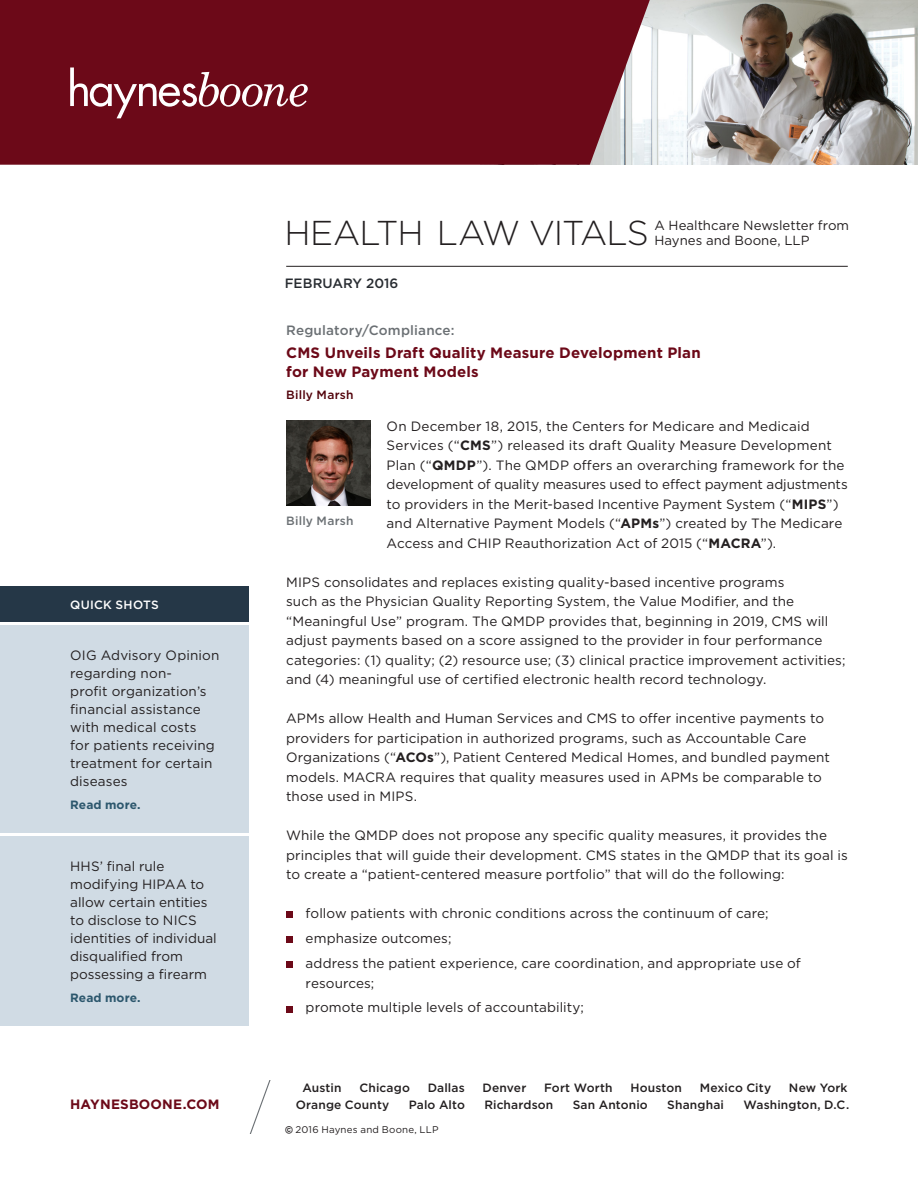
<style>
.page{position:relative;width:918px;height:1188px;background:#fff}
.page>*{position:absolute;margin:0;border:0;box-sizing:border-box;transform-origin:0 0}
.t1{font:300 34.5px "Gotham";letter-spacing:-.03em;color:#231f20}
.Title_-_Headline_10{font:700 15px/19.5px "Gotham";letter-spacing:.01em;color:#6c0918}
.Bodycopy_9_13pt{font:13.5px/19.5px "Gotham";letter-spacing:.005em;color:#231f20}
.Bullet_bodycopy{font:13.5px/19.5px "Gotham";letter-spacing:.005em;color:#231f20}
.Title_-_Section_9pt{font:500 13.5px "Gotham";letter-spacing:.01em;color:#6b7074}
.t2{font:700 13.5px "Gotham";letter-spacing:.015em;color:#6c0918}
.t3{font:500 13.5px "Gotham";letter-spacing:.005em;color:#282c31}
.t4{font:13.2px/15px "Gotham";letter-spacing:.005em;color:#231f20}
.t5{font:500 12px "Gotham";letter-spacing:.01em;color:#231f20}
.Bodycopy_9_13pt-2{font:700 12px "Gotham";letter-spacing:.01em;color:#2c576d}
.Title_-_Writer_8_13p{font:500 12px "Gotham";letter-spacing:.02em;color:#500009}
.t6{font:500 12px "Gotham";letter-spacing:.025em;color:#fff}
.Writer_8_10pt{font:500 12px "Gotham";letter-spacing:.02em;color:#6b7074}
.t7{font:9.75px "Gotham";letter-spacing:.02em;color:#231f20}
.s1{font-weight:700}
.s2{font-family:"Gill Sans";font-weight:700}
</style>
<div class="page">
<img style="left:655px;top:0;width:263px;height:165px">
<div style="left:0;top:0;width:655px;height:165px;background:#6c0918"></div>
<svg style="left:70px;top:67px;width:238px;height:51px;background:#873643"></svg>
<svg style="left:249px;top:1080px;width:22px;height:54px"></svg>
<div style="left:286px;top:912px;width:7px;height:6px;background:#6c0918"></div>
<div style="left:286px;top:937px;width:7px;height:6px;background:#6c0918"></div>
<div style="left:286px;top:962px;width:7px;height:6px;background:#6c0918"></div>
<div style="left:286px;top:1006px;width:7px;height:6px;background:#6c0918"></div>
<div style="left:0;top:625px;width:248px;height:208px;background:#d0dbe4"></div>
<div style="left:0;top:587px;width:248px;height:35px;background:#253747"></div>
<div style="left:0;top:836px;width:248px;height:190px;background:#d0dbe4"></div>
<img style="left:286px;top:421px;width:84px;height:84px">
<hr style="left:286px;top:266px;width:562px;height:1px;background:#231f20">
<p class="t6" style="left:70px;top:597px;width:90px">QUICK SHOTS</p>
<p class="Bodycopy_9_13pt" style="left:70px;top:646px;width:151px;line-height:18px">OIG Advisory Opinion regarding non-<br>profit organization’s financial assistance with medical costs<br>for patients receiving treatment for certain diseases</p>
<p class="Bodycopy_9_13pt-2" style="left:70px;top:797px;width:72px">Read more.</p>
<p class="Bodycopy_9_13pt" style="left:70px;top:857px;width:148px;line-height:18px">HHS’ final rule modifying HIPAA to allow certain entities to disclose to NICS identities of individual disqualified from possessing a firearm</p>
<p class="Bodycopy_9_13pt-2" style="left:70px;top:990px;width:72px">Read more.</p>
<p class="t2" style="left:70px;top:1095px;width:151px">HAYNESBOONE.COM</p>
<h1 class="t1" style="left:284px;top:211px;width:366px">HEALTH LAW VITALS</h1>
<p class="t3" style="left:285px;top:274px;width:115px">FEBRUARY 2016</p>
<p class="t4" style="left:654px;top:217px;width:196px">A Healthcare Newsletter from<br>Haynes and Boone, LLP</p>
<p class="Title_-_Section_9pt" style="left:286px;top:321px;width:170px">Regulatory/Compliance:</p>
<p class="Title_-_Headline_10" style="left:286px;top:342px;width:416px">CMS Unveils Draft Quality Measure Development Plan for New Payment Models</p>
<p class="Title_-_Writer_8_13p" style="left:286px;top:386px;width:69px">Billy Marsh</p>
<p class="Bodycopy_9_13pt" style="left:387px;top:416px;width:463px">On December 18, 2015, the Centers for Medicare and Medicaid Services (“<span class="s1">CMS</span>”) released its draft Quality Measure Development Plan (“<span class="s1">QMDP</span>”). The QMDP offers an overarching framework for the development of quality measures used to effect payment adjustments to providers in the Merit-based Incentive Payment System (“<span class="s1">MIPS</span>”) and Alternative Payment Models (“<span class="s1">APMs</span>”) created by The Medicare Access and CHIP Reauthorization Act of 2015 (“<span class="s1">MACRA</span>”).</p>
<p class="Bodycopy_9_13pt" style="left:286px;top:572px;width:561px">MIPS consolidates and replaces existing quality-based incentive programs<br>such as the Physician Quality Reporting System, the Value Modifier, and the “Meaningful Use” program. The QMDP provides that, beginning in 2019, CMS will adjust payments based on a score assigned to the provider in four performance categories: (1) quality; (2) resource use; (3) clinical practice improvement activities; and (4) meaningful use of certified electronic health record technology.</p>
<p class="Bodycopy_9_13pt" style="left:286px;top:709px;width:545px">APMs allow Health and Human Services and CMS to offer incentive payments to providers for participation in authorized programs, such as Accountable Care Organizations (“<span class="s1">ACOs</span>”), Patient Centered Medical Homes, and bundled payment models. MACRA requires that quality measures used in APMs be comparable to those used in MIPS.</p>
<p class="Bodycopy_9_13pt" style="left:286px;top:825px;width:563px">While the QMDP does not propose any specific quality measures, it provides the principles that will guide their development. CMS states in the QMDP that its goal is to create a “patient-centered measure portfolio” that will do the following:</p>
<p class="Bullet_bodycopy" style="left:306px;top:903px;width:465px">follow patients with chronic conditions across the continuum of care;</p>
<p class="Bullet_bodycopy" style="left:306px;top:928px;width:147px">emphasize outcomes;</p>
<p class="Bullet_bodycopy" style="left:306px;top:953px;width:497px">address the patient experience, care coordination, and appropriate use of resources;</p>
<p class="Bullet_bodycopy" style="left:306px;top:998px;width:280px">promote multiple levels of accountability;</p>
<p class="Writer_8_10pt" style="left:286px;top:513px;width:69px">Billy Marsh</p>
<p class="t5" style="left:302px;top:1080px;width:41px">Austin</p>
<p class="t5" style="left:359px;top:1080px;width:52px">Chicago</p>
<p class="t5" style="left:428px;top:1080px;width:39px">Dallas</p>
<p class="t5" style="left:483px;top:1080px;width:45px">Denver</p>
<p class="t5" style="left:544px;top:1080px;width:70px">Fort Worth</p>
<p class="t5" style="left:630px;top:1080px;width:53px">Houston</p>
<p class="t5" style="left:700px;top:1080px;width:73px">Mexico City</p>
<p class="t5" style="left:789px;top:1080px;width:60px">New York</p>
<p class="t5" style="left:296px;top:1097px;width:95px">Orange County</p>
<p class="t5" style="left:409px;top:1097px;width:58px">Palo Alto</p>
<p class="t5" style="left:484px;top:1097px;width:70px">Richardson</p>
<p class="t5" style="left:573px;top:1097px;width:77px">San Antonio</p>
<p class="t5" style="left:667px;top:1097px;width:58px">Shanghai</p>
<p class="t5" style="left:743px;top:1097px;width:107px">Washington, D.C.</p>
<p class="t7" style="left:285px;top:1123px;width:155px"><span class="s2">©</span> 2016 Haynes and Boone, LLP</p>
</div>
